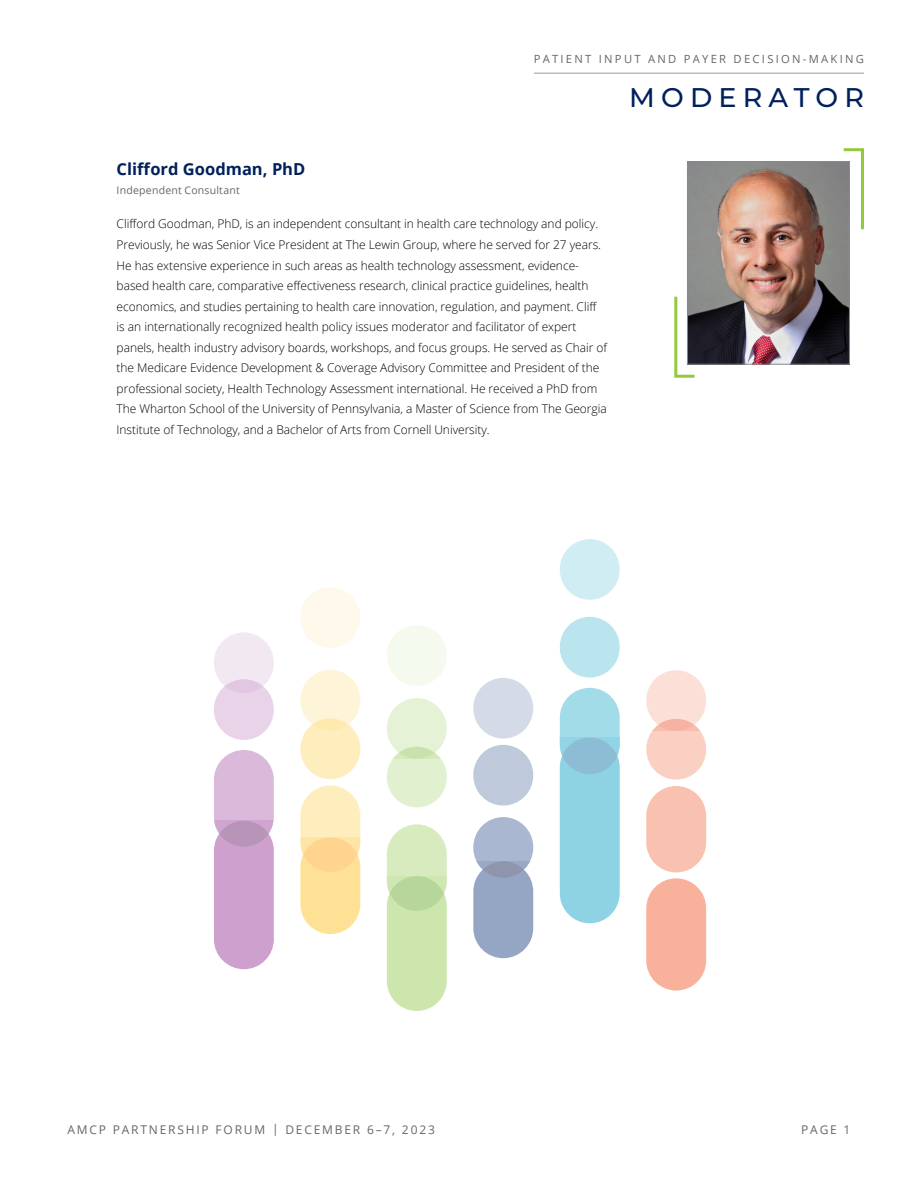
<style>
.page{position:relative;width:918px;height:1188px;background:#fff}
.page>*{position:absolute;margin:0;border:0;box-sizing:border-box;transform-origin:0 0}
.t1{font:500 27px "Montserrat";letter-spacing:.23em;color:#00205b}
.t2{font:700 16.5px "Open Sans";color:#00205b}
.t3{font:300 12px/20.5px "Open Sans";letter-spacing:-.005em;color:#000}
.t4{font:12px "Open Sans";letter-spacing:.15em;color:#63666a}
.t5{font:11.25px "Open Sans";letter-spacing:.2em;color:#63666a}
.t6{font:10.5px "Open Sans";letter-spacing:.02em;color:#63666a}
</style>
<div class="page">
<hr style="left:534px;top:73px;width:330px;height:1px;background:#97999b">
<div style="left:214px;top:679px;width:60px;height:61px;background:#e8d3e8;border-radius:30px"></div>
<svg style="left:214px;top:632px;width:60px;height:61px;background:#f0e4f0"></svg>
<svg style="left:214px;top:750px;width:60px;height:97px;background:#d9b7d9"></svg>
<div style="left:214px;top:821px;width:60px;height:148px;background:linear-gradient(to bottom,#c39ac3,#d1a3d1);border-radius:30px"></div>
<div style="left:300px;top:718px;width:60px;height:61px;background:#feedbd;border-radius:30px"></div>
<svg style="left:300px;top:670px;width:60px;height:60px;background:#fef2d4"></svg>
<div style="left:300px;top:587px;width:60px;height:61px;background:#fef9ea;border-radius:30px"></div>
<svg style="left:300px;top:786px;width:60px;height:86px;background:#feecba"></svg>
<div style="left:300px;top:837px;width:60px;height:97px;background:linear-gradient(to right,#fede94,#fede92);border-radius:30px"></div>
<div style="left:560px;top:617px;width:60px;height:61px;background:#bae4ee;border-radius:30px"></div>
<div style="left:560px;top:539px;width:60px;height:61px;background:#d1edf4;border-radius:30px"></div>
<svg style="left:560px;top:688px;width:60px;height:86px;background:#a1dbe8"></svg>
<div style="left:560px;top:737px;width:60px;height:186px;background:linear-gradient(to bottom,#8dc7db,#8dd8e8);border-radius:30px"></div>
<svg style="left:646px;top:719px;width:60px;height:61px;background:#fad0c3"></svg>
<svg style="left:646px;top:670px;width:60px;height:61px;background:#fbdbd2"></svg>
<div style="left:646px;top:786px;width:60px;height:86px;background:#f9c1b0;border-radius:30px"></div>
<div style="left:646px;top:878px;width:60px;height:113px;background:#f8b29c;border-radius:30px"></div>
<div style="left:387px;top:747px;width:60px;height:60px;background:#e1f0ce;border-radius:30px"></div>
<svg style="left:387px;top:698px;width:60px;height:61px;background:#e3f0d2"></svg>
<div style="left:387px;top:625px;width:60px;height:61px;background:#f5faee;border-radius:30px"></div>
<div style="left:387px;top:824px;width:60px;height:87px;background:#d7ebbe;border-radius:30px"></div>
<div style="left:387px;top:876px;width:60px;height:135px;background:linear-gradient(to bottom,#bddba0,#d4ebb4);border-radius:30px"></div>
<svg style="left:473px;top:817px;width:60px;height:61px;background:#a9b6d0"></svg>
<div style="left:473px;top:745px;width:60px;height:61px;background:#bfc9dc;border-radius:30px"></div>
<div style="left:473px;top:678px;width:60px;height:61px;background:#d4dbe7;border-radius:30px"></div>
<svg style="left:473px;top:861px;width:60px;height:97px;background:#95a4c2"></svg>
<img style="left:689px;top:164px;width:159px;height:198px">
<div style="left:687px;top:162px;width:163px;height:202px;border:1px solid #878a8f"></div>
<svg style="left:674px;top:294px;width:24px;height:84px"></svg>
<svg style="left:841px;top:148px;width:23px;height:84px"></svg>
<p class="t5" style="left:534px;top:51px;width:332px">PATIENT INPUT AND PAYER DECISION-MAKING</p>
<h1 class="t1" style="left:629px;top:79px;width:236px">MODERATOR</h1>
<h2 class="t2" style="left:117px;top:157px;width:190px">Clifford Goodman, PhD</h2>
<p class="t6" style="left:117px;top:183px;width:125px">Independent Consultant</p>
<p class="t3" style="left:117px;top:213px;width:492px">Clifford Goodman, PhD, is an independent consultant in health care technology and policy.<br>Previously, he was Senior Vice President at The Lewin Group, where he served for 27 years.<br>He has extensive experience in such areas as health technology assessment, evidence&shy;based health care, comparative effectiveness research, clinical practice guidelines, health economics, and studies pertaining to health care innovation, regulation, and payment. Cliff is an internationally recognized health policy issues moderator and facilitator of expert panels, health industry advisory boards, workshops, and focus groups. He served as Chair of the Medicare Evidence Development &amp; Coverage Advisory Committee and President of the professional society, Health Technology Assessment international. He received a PhD from The Wharton School of the University of Pennsylvania, a Master of Science from The Georgia Institute of Technology, and a Bachelor of Arts from Cornell University.</p>
<p class="t4" style="left:68px;top:1121px;width:369px">AMCP PARTNERSHIP FORUM | DECEMBER 6–7, 2023</p>
<p class="t4" style="left:801px;top:1121px;width:51px">PAGE 1</p>
</div>
